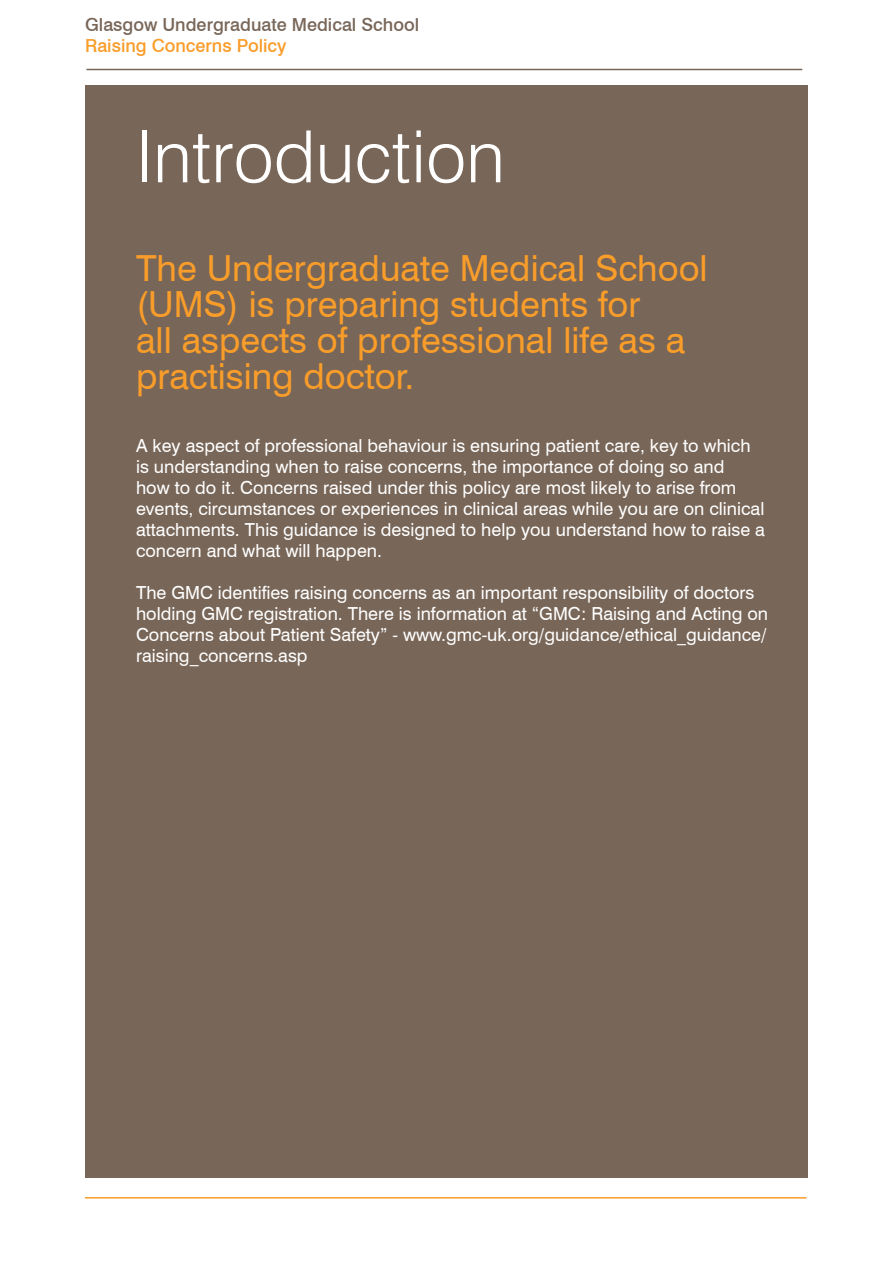
<style>
.page{position:relative;width:893px;height:1263px;background:#fff}
.page>*{position:absolute;margin:0;border:0;box-sizing:border-box;transform-origin:0 0}
.t1{font:300 72px "Swiss 721 BT";color:#fff}
.t2{font:36px/36px "Swiss 721 BT";color:#f99d2a}
.t3{font:18px/21px "Swiss 721 BT";color:#fff}
.t4{font:500 18px "Swiss 721 BT";color:#786658}
.t5{font:500 18px "Swiss 721 BT";color:#f99d2a}
</style>
<div class="page">
<hr style="left:86px;top:69px;width:716px;height:1px;background:#786658">
<hr style="left:85px;top:1197px;width:721px;height:1px;background:#f99d2a">
<div style="left:85px;top:85px;width:723px;height:1093px;background:#786658"></div>
<p class="t4" style="left:85px;top:13px;width:336px">Glasgow Undergraduate Medical School</p>
<p class="t5" style="left:85px;top:35px;width:203px">Raising Concerns Policy</p>
<h1 class="t1" style="left:136px;top:113px;width:370px">Introduction</h1>
<h2 class="t2" style="left:136px;top:250px;width:573px">The Undergraduate Medical School (UMS) is preparing students for<br>all aspects of professional life as a practising doctor.</h2>
<p class="t3" style="left:136px;top:435px;width:630px">A key aspect of professional behaviour is ensuring patient care, key to which is understanding when to raise concerns, the importance of doing so and<br>how to do it. Concerns raised under this policy are most likely to arise from events, circumstances or experiences in clinical areas while you are on clinical attachments. This guidance is designed to help you understand how to raise a concern and what will happen.</p>
<p class="t3" style="left:136px;top:582px;width:634px">The GMC identifies raising concerns as an important responsibility of doctors holding GMC registration. There is information at “GMC: Raising and Acting on Concerns about Patient Safety” - www.gmc-uk.org/guidance/ethical_guidance/ raising_concerns.asp</p>
</div>
